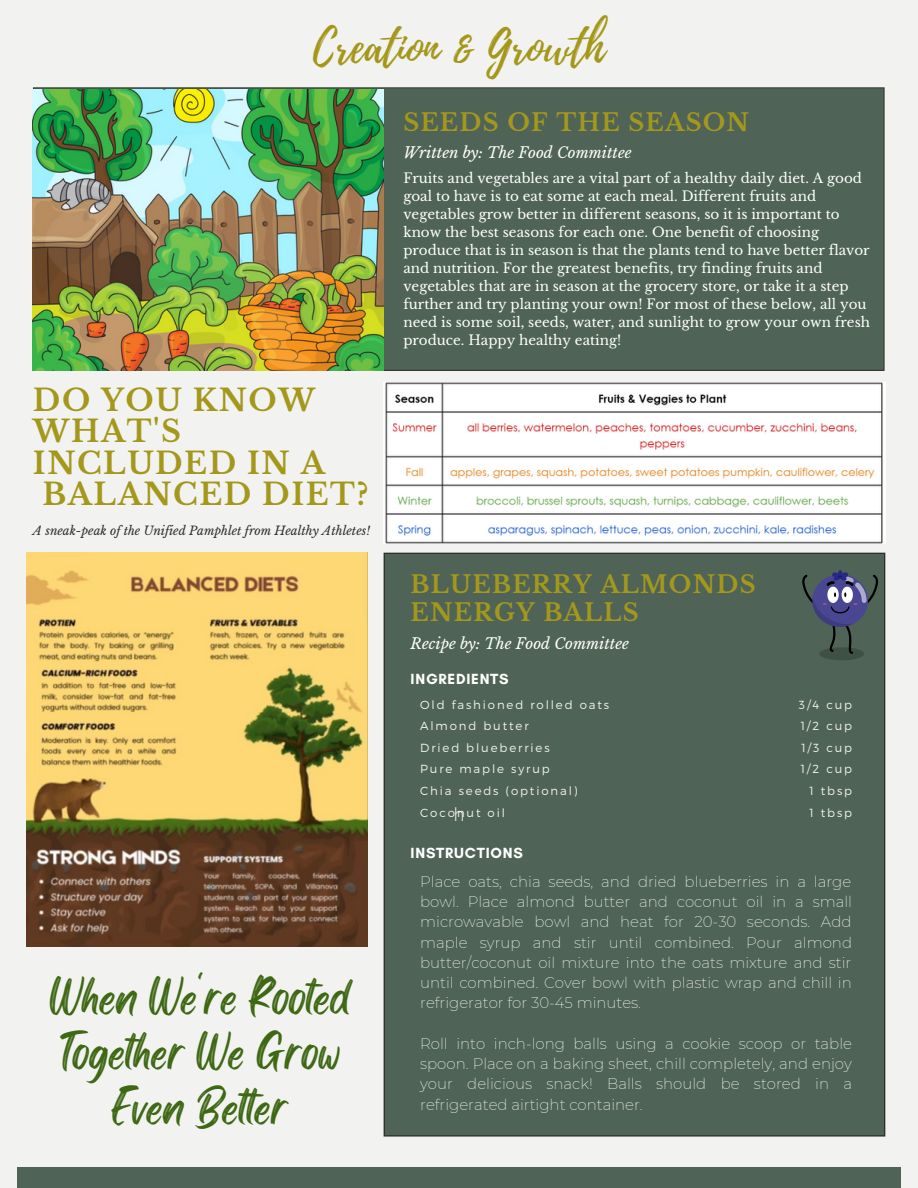
<style>
.page{position:relative;width:918px;height:1188px;background:#f2f3f0}
.page>*{position:absolute;margin:0;border:0;box-sizing:border-box;transform-origin:0 0}
.t1{font:48px/55.2px "Black Bones";color:#3f6814;text-align:center}
.t2{font:45px "Playlist Script";color:#a4981c}
.t3{font:700 30px "Libre Baskerville";letter-spacing:.05em;color:#a4981c}
.t4{font:700 24px/28.2px "Libre Baskerville";letter-spacing:.05em;color:#a4981c}
.t5{font:300 18px "Open Sans";color:#fff}
.t6{font:200 15px/20.2px "Montserrat";color:#f2f3f0;text-align:justify}
.t7{font:italic 15px "Libre Baskerville";color:#fff}
.t8{font:700 15px "Glacial Indifference";letter-spacing:.05em;color:#fff}
.t9{font:13.5px/18px "Libre Baskerville";color:#fff}
.t10{font:italic 12px "Libre Baskerville";color:#2e2e2a}
.t11{font:300 11.7px/21.5px "Montserrat";letter-spacing:.16em;color:#f2f3f0}
</style>
<div class="page">
<div style="left:33px;top:88px;width:851px;height:282px;background:#4f6456"></div>
<hr style="left:33px;top:88px;width:1px;height:282px;background:#2e2e2a">
<hr style="left:884px;top:88px;width:1px;height:282px;background:#2e2e2a">
<hr style="left:34px;top:370px;width:850px;height:1px;background:#2e2e2a">
<hr style="left:34px;top:87px;width:850px;height:1px;background:#2e2e2a">
<img style="left:33px;top:90px;width:351px;height:281px">
<div style="left:384px;top:553px;width:501px;height:583px;background:#4f6456"></div>
<hr style="left:384px;top:554px;width:1px;height:581px;background:#2e2e2a">
<hr style="left:884px;top:554px;width:1px;height:581px;background:#2e2e2a">
<hr style="left:385px;top:1135px;width:499px;height:2px;background:#2e2e2a">
<hr style="left:385px;top:553px;width:499px;height:1px;background:#2e2e2a">
<div style="left:17px;top:1168px;width:883px;height:20px;background:#4f6456"></div>
<img style="left:384px;top:383px;width:501px;height:160px">
<svg style="left:802px;top:570px;width:76px;height:90px"></svg>
<img style="left:26px;top:553px;width:341px;height:393px">
<h2 class="t2" style="left:313px;top:15px;width:293px">Creation &amp; Growth</h2>
<h3 class="t4" style="left:403px;top:108px;width:347px">SEEDS OF THE SEASON</h3>
<p class="t7" style="left:403px;top:144px;width:230px">Written by: The Food Committee</p>
<h3 class="t3" style="left:33px;top:381px;width:284px">DO YOU KNOW</h3>
<h3 class="t3" style="left:33px;top:413px;width:149px">WHAT'S</h3>
<h3 class="t3" style="left:33px;top:444px;width:294px">INCLUDED IN A</h3>
<h3 class="t3" style="left:42px;top:476px;width:328px">BALANCED DIET?</h3>
<p class="t10" style="left:33px;top:523px;width:339px">A sneak-peak of the Unified Pamphlet from Healthy Athletes!</p>
<h1 class="t1" style="left:50px;top:969px;width:302px">When We're Rooted<br>Together We Grow<br>Even Beter</h1>
<p class="t9" style="left:403px;top:169px;width:468px">Fruits and vegetables are a vital part of a healthy daily diet. A good goal to have is to eat some at each meal. Different fruits and vegetables grow better in different seasons, so it is important to know the best seasons for each one. One benefit of choosing produce that is in season is that the plants tend to have better flavor and nutrition. For the greatest benefits, try finding fruits and vegetables that are in season at the grocery store, or take it a step further and try planting your own! For most of these below, all you need is some soil, seeds, water, and sunlight to grow your own fresh produce. Happy healthy eating!</p>
<h3 class="t4" style="left:411px;top:570px;width:346px">BLUEBERRY ALMONDS<br>ENERGY BALLS</h3>
<p class="t7" style="left:411px;top:634px;width:220px">Recipe by: The Food Committee</p>
<p class="t8" style="left:411px;top:670px;width:100px">INGREDIENTS</p>
<p class="t11" style="left:420px;top:693px;width:191px">Old fashioned rolled oats<br>Almond butter<br>Dried blueberries<br>Pure maple syrup<br>Chia seeds (optional)<br>Coconut oil</p>
<p class="t11" style="left:799px;top:693px;width:55px;text-align:right">3/4 cup<br>1/2 cup<br>1/3 cup<br>1/2 cup<br>1 tbsp<br>1 tbsp</p>
<h3 class="t5" style="left:454px;top:802px;width:12px">h</h3>
<p class="t8" style="left:411px;top:844px;width:114px">INSTRUCTIONS</p>
<p class="t6" style="left:420px;top:871px;width:433px">Place oats, chia seeds, and dried blueberries in a large bowl. Place almond butter and coconut oil in a small microwavable bowl and heat for 20-30 seconds. Add maple syrup and stir until combined. Pour almond butter/coconut oil mixture into the oats mixture and stir until combined. Cover bowl with plastic wrap and chill in refrigerator for 30-45 minutes.</p>
<p class="t6" style="left:420px;top:1033px;width:433px">Roll into inch-long balls using a cookie scoop or table spoon. Place on a baking sheet, chill completely, and enjoy your delicious snack! Balls should be stored in a refrigerated airtight container.</p>
</div>
